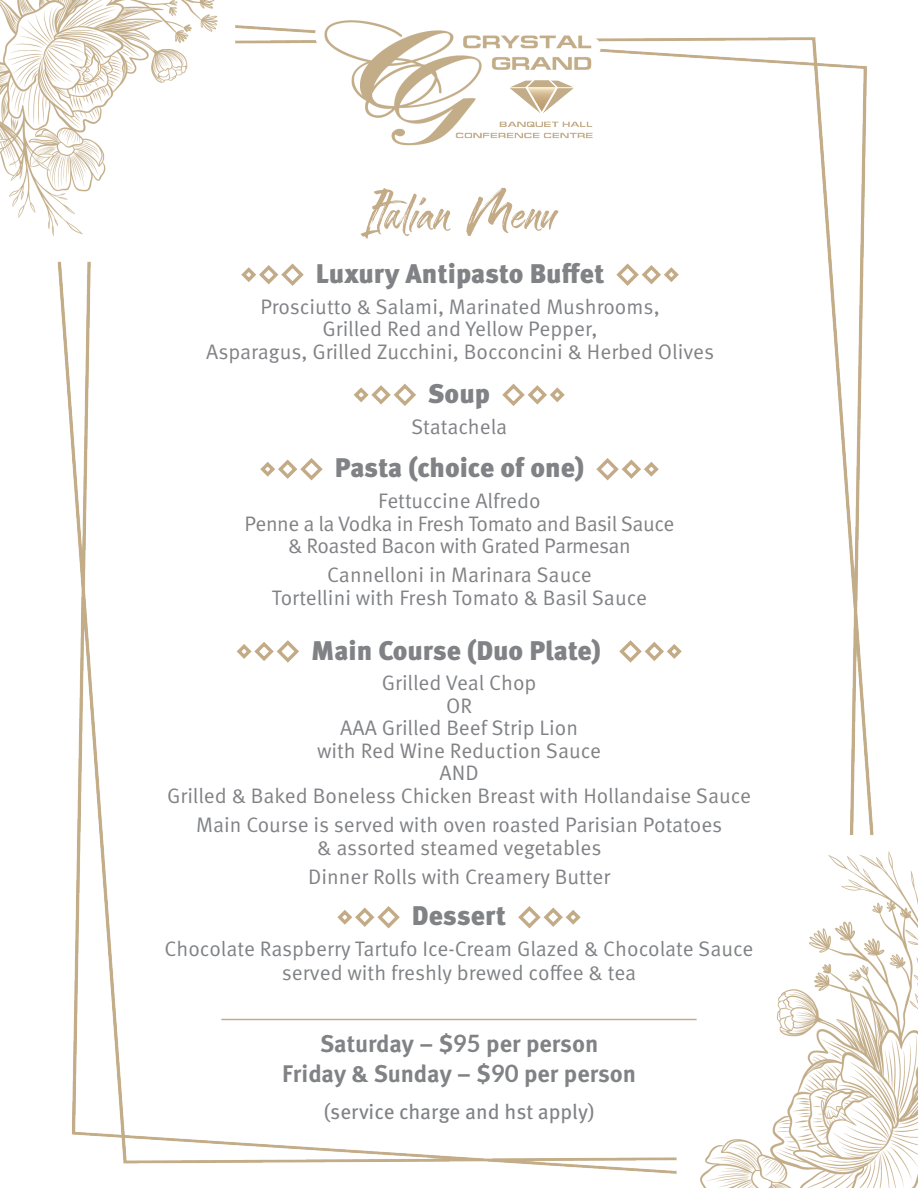
<style>
.page{position:relative;width:918px;height:1188px;background:#fff}
.page>*{position:absolute;margin:0;border:0;box-sizing:border-box;transform-origin:0 0}
.t1{font:82.5px "Sandbrush Pro";color:#c3ab87}
.t2{font:900 27px "Meta Pro";color:#808285}
.t3{font:900 27px "Meta Pro";letter-spacing:-.005em;color:#808385}
.t4{font:700 24px/30px "Meta Pro";color:#808285;text-align:center}
.t5{font:21px/22.5px "Meta Pro";color:#808285;text-align:center}
.t6{font:21px/24px "Meta Pro";color:#808385;text-align:center}
.t7{font:21px/22.5px "Meta Pro";letter-spacing:-.02em;color:#808285;text-align:center}
.t8{font:21px "Meta Pro";color:#808285}
.s1{font-family:"Lato"}
</style>
<div class="page">
<img style="left:0;top:0;width:918px;height:1188px">
<svg style="left:239px;top:261px;width:67px;height:27px"></svg>
<svg style="left:614px;top:261px;width:67px;height:27px"></svg>
<svg style="left:351px;top:381px;width:68px;height:27px"></svg>
<svg style="left:500px;top:381px;width:67px;height:27px"></svg>
<svg style="left:258px;top:456px;width:67px;height:27px"></svg>
<svg style="left:594px;top:456px;width:67px;height:27px"></svg>
<svg style="left:234px;top:638px;width:68px;height:27px"></svg>
<svg style="left:617px;top:638px;width:67px;height:27px"></svg>
<svg style="left:335px;top:904px;width:67px;height:27px"></svg>
<svg style="left:516px;top:904px;width:67px;height:27px"></svg>
<hr style="left:221px;top:1019px;width:476px;height:1px;background:#c3ab87">
<h1 class="t1" style="left:363px;top:170px;width:193px">Italian Menu</h1>
<p class="t2" style="left:316px;top:256px;width:290px">Luxury Antipasto Buffet</p>
<p class="t5" style="left:206px;top:296px;width:510px">Prosciutto &amp; Salami, Marinated Mushrooms,<br>Grilled Red and Yellow Pepper,<br>Asparagus, Grilled Zucchini, Bocconcini &amp; Herbed Olives</p>
<p class="t2" style="left:428px;top:377px;width:64px">Soup</p>
<p class="t5" style="left:411px;top:416px;width:98px">Statachela</p>
<p class="t2" style="left:335px;top:451px;width:251px">Pasta (choice of one)</p>
<p class="t7" style="left:245px;top:490px;width:431px">Fettuccine Alfredo<br>Penne a la Vodka in Fresh Tomato and Basil Sauce &amp; Roasted Bacon with Grated Parmesan</p>
<p class="t5" style="left:272px;top:565px;width:377px">Cannelloni in Marinara Sauce<br>Tortellini with Fresh Tomato &amp; Basil Sauce</p>
<p class="t2" style="left:311px;top:633px;width:291px">Main Course (Duo Plate)</p>
<p class="t5" style="left:167px;top:673px;width:586px">Grilled Veal Chop<br>OR<br>AAA Grilled Beef Strip Lion<br>with Red Wine Reduction Sauce<br>AND<br>Grilled &amp; Baked Boneless Chicken Breast with Hollandaise Sauce</p>
<p class="t5" style="left:196px;top:814px;width:528px">Main Course is served with oven roasted Parisian Potatoes &amp; assorted steamed vegetables</p>
<p class="t5" style="left:308px;top:866px;width:304px">Dinner Rolls with Creamery Butter</p>
<p class="t3" style="left:412px;top:899px;width:96px">Dessert</p>
<p class="t6" style="left:164px;top:938px;width:591px">Chocolate Raspberry Tartufo Ice-Cream Glazed &amp; Chocolate Sauce served with freshly brewed coffee &amp; tea</p>
<p class="t4" style="left:282px;top:1029px;width:355px">Saturday – $<span class="s1">95</span> per person<br>Friday &amp; Sunday – $<span class="s1">90</span> per person</p>
<p class="t8" style="left:324px;top:1098px;width:272px">(service charge and hst apply)</p>
</div>
